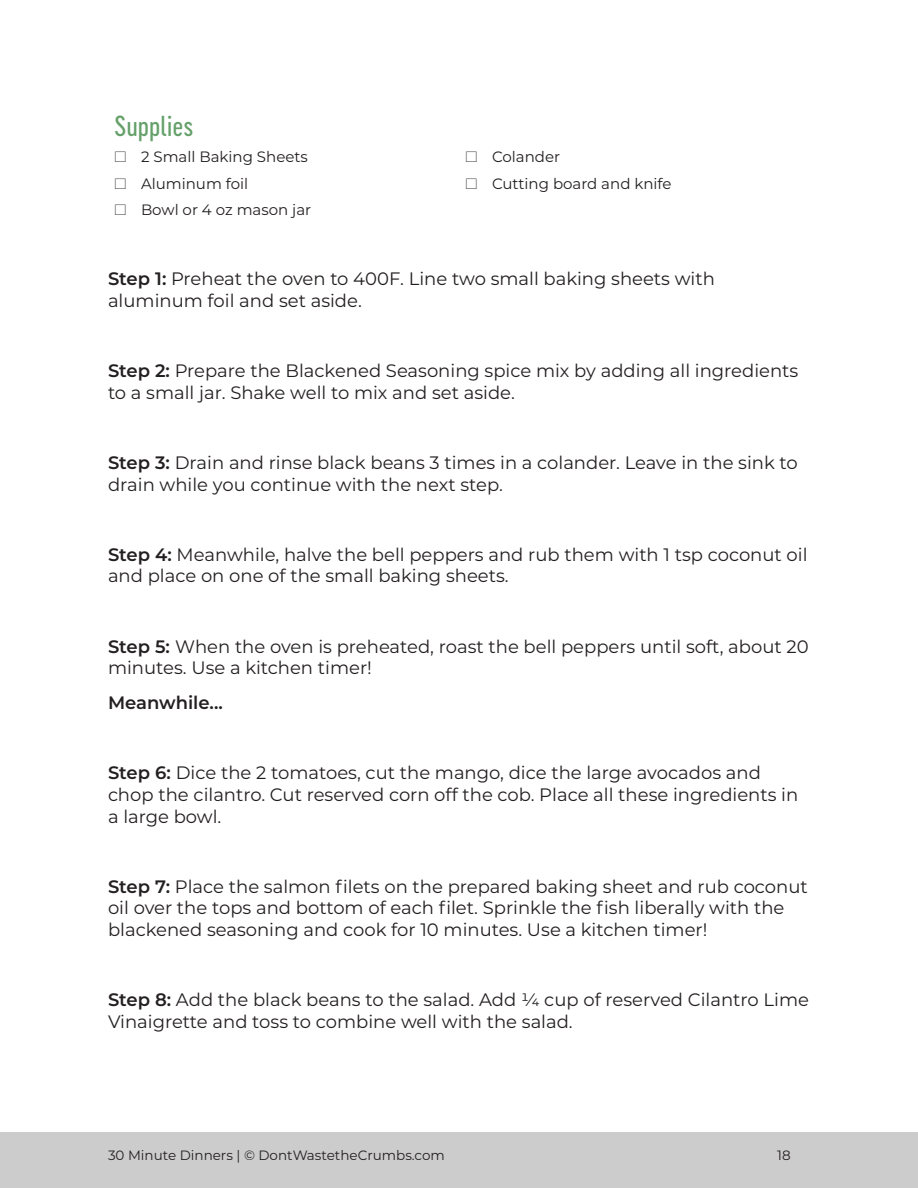
<style>
.page{position:relative;width:918px;height:1188px;background:#fff}
.page>*{position:absolute;margin:0;border:0;box-sizing:border-box;transform-origin:0 0}
.Chart_Heading_1{font:27px "Cervo Neue Regular Neue";color:#64a069}
.Body_Copy{font:18px/21.6px "Montserrat";color:#231f20}
.Body_Copy-2{font:600 18px "Montserrat";color:#231f20}
.t1{font:15px "Montserrat";color:#231f20}
.t2{font:13.5px "Montserrat";color:#231f20}
.s1{font-weight:600}
</style>
<div class="page">
<div style="left:0;top:1133px;width:918px;height:55px;background:#ccc"></div>
<p class="Chart_Heading_1" style="left:114px;top:108px;width:81px">Supplies</p>
<p class="t1" style="left:141px;top:146px;width:168px">2 Small Baking Sheets</p>
<p class="t1" style="left:492px;top:146px;width:70px">Colander</p>
<p class="t1" style="left:141px;top:173px;width:109px">Aluminum foil</p>
<p class="t1" style="left:492px;top:173px;width:181px">Cutting board and knife</p>
<p class="t1" style="left:141px;top:200px;width:172px">Bowl or 4 oz mason jar</p>
<p class="Body_Copy" style="left:108px;top:268px;width:608px"><span class="s1">Step 1:</span> Preheat the oven to 400F. Line two small baking sheets with aluminum foil and set aside.</p>
<p class="Body_Copy" style="left:108px;top:359px;width:692px"><span class="s1">Step 2:</span> Prepare the Blackened Seasoning spice mix by adding all ingredients to a small jar. Shake well to mix and set aside.</p>
<p class="Body_Copy" style="left:108px;top:451px;width:691px"><span class="s1">Step 3:</span> Drain and rinse black beans 3 times in a colander. Leave in the sink to drain while you continue with the next step.</p>
<p class="Body_Copy" style="left:108px;top:543px;width:701px"><span class="s1">Step 4:</span> Meanwhile, halve the bell peppers and rub them with 1 tsp coconut oil and place on one of the small baking sheets.</p>
<p class="Body_Copy" style="left:108px;top:635px;width:702px"><span class="s1">Step 5:</span> When the oven is preheated, roast the bell peppers until soft, about 20 minutes. Use a kitchen timer!</p>
<p class="Body_Copy-2" style="left:108px;top:690px;width:116px">Meanwhile...</p>
<p class="Body_Copy" style="left:108px;top:762px;width:692px"><span class="s1">Step 6:</span> Dice the 2 tomatoes, cut the mango, dice the large avocados and chop the cilantro. Cut reserved corn off the cob. Place all these ingredients in a large bowl.</p>
<p class="Body_Copy" style="left:108px;top:875px;width:701px"><span class="s1">Step 7:</span> Place the salmon filets on the prepared baking sheet and rub coconut oil over the tops and bottom of each filet. Sprinkle the fish liberally with the blackened seasoning and cook for 10 minutes. Use a kitchen timer!</p>
<p class="Body_Copy" style="left:108px;top:988px;width:703px"><span class="s1">Step 8:</span> Add the black beans to the salad. Add ¼ cup of reserved Cilantro Lime<br>Vinaigrette and toss to combine well with the salad.</p>
<p class="t2" style="left:108px;top:1146px;width:338px">30 Minute Dinners | © DontWastetheCrumbs.com</p>
<p class="t2" style="left:777px;top:1146px;width:15px">18</p>
</div>
